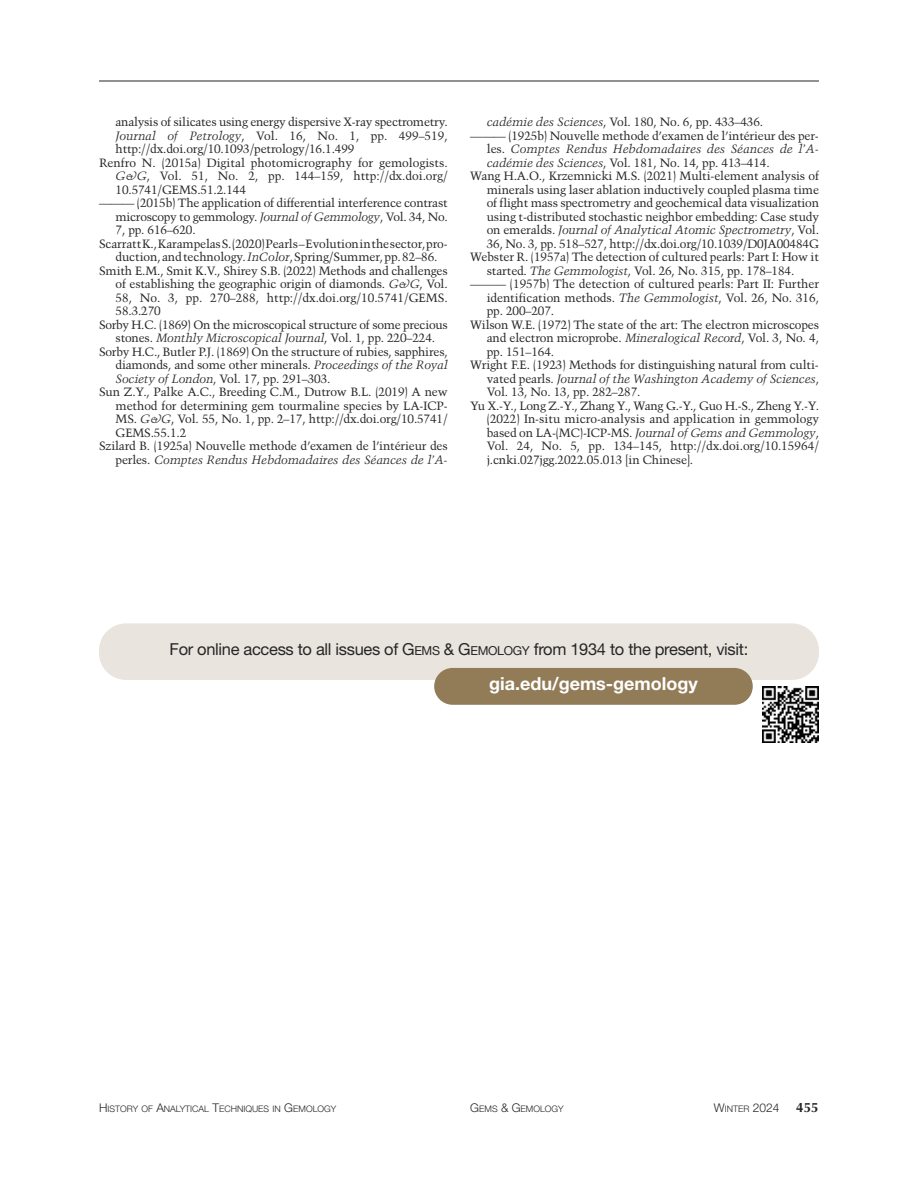
<style>
.page{position:relative;width:918px;height:1188px;background:#fff}
.page>*{position:absolute;margin:0;border:0;box-sizing:border-box;transform-origin:0 0}
.t1{font:700 18px "Helvetica Neue LT Std";color:#fff}
.t2{font:16.5px "Helvetica Neue LT Std";letter-spacing:-.02em;color:#272526}
.t3{font:12px/13.5px "Trump Mediaeval LT Std";letter-spacing:-.015em;color:#272526;text-align:justify}
.t4{font:300 12px "Helvetica Neue LT Std";color:#272526}
.t5{font:300 9px "Helvetica Neue LT Std";color:#272526}
.s1{font-style:italic}
.s2{font-size:12.3px}
.s3{font-size:12px}
.s4{font-size:9px}
.s5{font-family:"Optima LT Std";font-weight:700;font-size:13.5px}
</style>
<div class="page">
<hr style="left:99px;top:81px;width:720px;height:1px;background:#272526">
<div style="left:99px;top:623px;width:720px;height:57px;background:#e9e5de;border-radius:27px"></div>
<div style="left:434px;top:668px;width:319px;height:37px;background:#927c58;border-radius:18px"></div>
<img style="left:763px;top:687px;width:56px;height:56px">
<p class="t3" style="left:116px;top:116px;width:334px">analysis of silicates using energy dispersive X-ray spectrometry.<br><span class="s1">Journal of Petrology</span>, Vol. 16, No. 1, pp. 499–519, http://dx.doi.org/10.1093/petrology/16.1.499</p>
<p class="t3" style="left:116px;top:157px;width:334px;text-indent:-16px">Renfro N. (2015a) Digital photomicrography for gemologists.<br><span class="s1">G&amp;G</span>, Vol. 51, No. 2, pp. 144–159, http://dx.doi.org/ 10.5741/GEMS.51.2.144</p>
<p class="t3" style="left:116px;top:197px;width:334px;text-indent:-16px">——— (2015b) The application of differential interference contrast microscopy to gemmology. <span class="s1">Journal of Gemmology</span>, Vol. 34, No.<br>7, pp. 616–620.</p>
<p class="t3" style="left:99px;top:238px;width:350px;text-align:center">ScarrattK.,KarampelasS.(2020)Pearls–Evolutioninthesector,pro&shy;duction,andtechnology.<span class="s1">InColor</span>,Spring/Summer,pp.82–86.</p>
<p class="t3" style="left:116px;top:265px;width:334px;text-indent:-16px">Smith E.M., Smit K.V., Shirey S.B. (2022) Methods and challenges of establishing the geographic origin of diamonds. <span class="s1">G&amp;G</span>, Vol.<br>58, No. 3, pp. 270–288, http://dx.doi.org/10.5741/GEMS.<br>58.3.270</p>
<p class="t3" style="left:99px;top:319px;width:350px;text-align:center">Sorby H.C. (1869) On the microscopical structure of some precious stones. <span class="s1">Monthly Microscopical Journal</span>, Vol. 1, pp. 220–224.</p>
<p class="t3" style="left:116px;top:346px;width:334px;text-indent:-16px">Sorby H.C., Butler P.J. (1869) On the structure of rubies, sapphires, diamonds, and some other minerals. <span class="s1">Proceedings of the Royal Society of London</span>, Vol. 17, pp. 291–303.</p>
<p class="t3" style="left:116px;top:386px;width:334px;text-indent:-16px">Sun Z.Y., Palke A.C., Breeding C.M., Dutrow B.L. (2019) A new method for determining gem tourmaline species by LA-ICP-MS. <span class="s1">G&amp;G</span>, Vol. 55, No. 1, pp. 2–17, http://dx.doi.org/10.5741/ GEMS.55.1.2</p>
<p class="t3" style="left:99px;top:440px;width:350px;text-align:right">Szilard B. (1925a) Nouvelle methode d’examen de l’intérieur des perles. <span class="s1">Comptes Rendus Hebdomadaires des Séances de l’A-</span></p>
<p class="t3" style="left:487px;top:116px;width:278px"><span class="s1">cadémie des Sciences</span>, Vol. 180, No. 6, pp. 433–436.</p>
<p class="t3" style="left:487px;top:130px;width:334px;text-indent:-16px">——— (1925b) Nouvelle methode d’examen de l’intérieur des per&shy;les. <span class="s1">Comptes Rendus Hebdomadaires des Séances de l’A&shy;cadémie des Sciences</span>, Vol. 181, No. 14, pp. 413–414.</p>
<p class="t3" style="left:487px;top:170px;width:334px;text-indent:-16px">Wang H.A.O., Krzemnicki M.S. (2021) Multi-element analysis of minerals using laser ablation inductively coupled plasma time of flight mass spectrometry and geochemical data visualization using t-distributed stochastic neighbor embedding: Case study on emeralds. <span class="s1">Journal of Analytical Atomic Spectrometry</span>, Vol.<br>36, No. 3, pp. 518–527, http://dx.doi.org/10.1039/D0JA00484G</p>
<p class="t3" style="left:487px;top:251px;width:334px;text-indent:-16px">Webster R. (1957a) The detection of cultured pearls: Part I: How it started. <span class="s1">The Gemmologist</span>, Vol. 26, No. 315, pp. 178–184.</p>
<p class="t3" style="left:487px;top:278px;width:334px;text-indent:-16px">——— (1957b) The detection of cultured pearls: Part II: Further identification methods. <span class="s1">The Gemmologist</span>, Vol. 26, No. 316, pp. 200–207.</p>
<p class="t3" style="left:487px;top:319px;width:334px;text-indent:-16px">Wilson W.E. (1972) The state of the art: The electron microscopes and electron microprobe. <span class="s1">Mineralogical Record</span>, Vol. 3, No. 4, pp. 151–164.</p>
<p class="t3" style="left:487px;top:359px;width:334px;text-indent:-16px">Wright F.E. (1923) Methods for distinguishing natural from culti&shy;vated pearls. <span class="s1">Journal of the Washington Academy of Sciences</span>, Vol. 13, No. 13, pp. 282–287.</p>
<p class="t3" style="left:487px;top:400px;width:334px;text-indent:-16px">Yu X.-Y., Long Z.-Y., Zhang Y., Wang G.-Y., Guo H.-S., Zheng Y.-Y. (2022) In-situ micro-analysis and application in gemmology based on LA-(MC)-ICP-MS. <span class="s1">Journal of Gems and Gemmology</span>, Vol. 24, No. 5, pp. 134–145, http://dx.doi.org/10.15964/ j.cnki.027jgg.2022.05.013 [in Chinese].</p>
<p class="t2" style="left:170px;top:639px;width:580px">For online access to all issues of G<span class="s2">EMS</span> &amp; G<span class="s2">EMOLOGY</span> from 1934 to the present, visit:</p>
<p class="t1" style="left:489px;top:678px;width:210px">gia.edu/gems-gemology</p>
<p class="t5" style="left:99px;top:1104px;width:239px"><span class="s3">H</span>ISTORY OF <span class="s3">A</span>NALYTICAL <span class="s3">T</span>ECHNIQUES IN <span class="s3">G</span>EMOLOGY</p>
<p class="t5" style="left:470px;top:1104px;width:95px"><span class="s3">G</span>EMS <span class="s3">&amp; G</span>EMOLOGY</p>
<p class="t4" style="left:714px;top:1101px;width:106px">W<span class="s4">INTER</span> 2024 <span class="s5">455</span></p>
</div>
